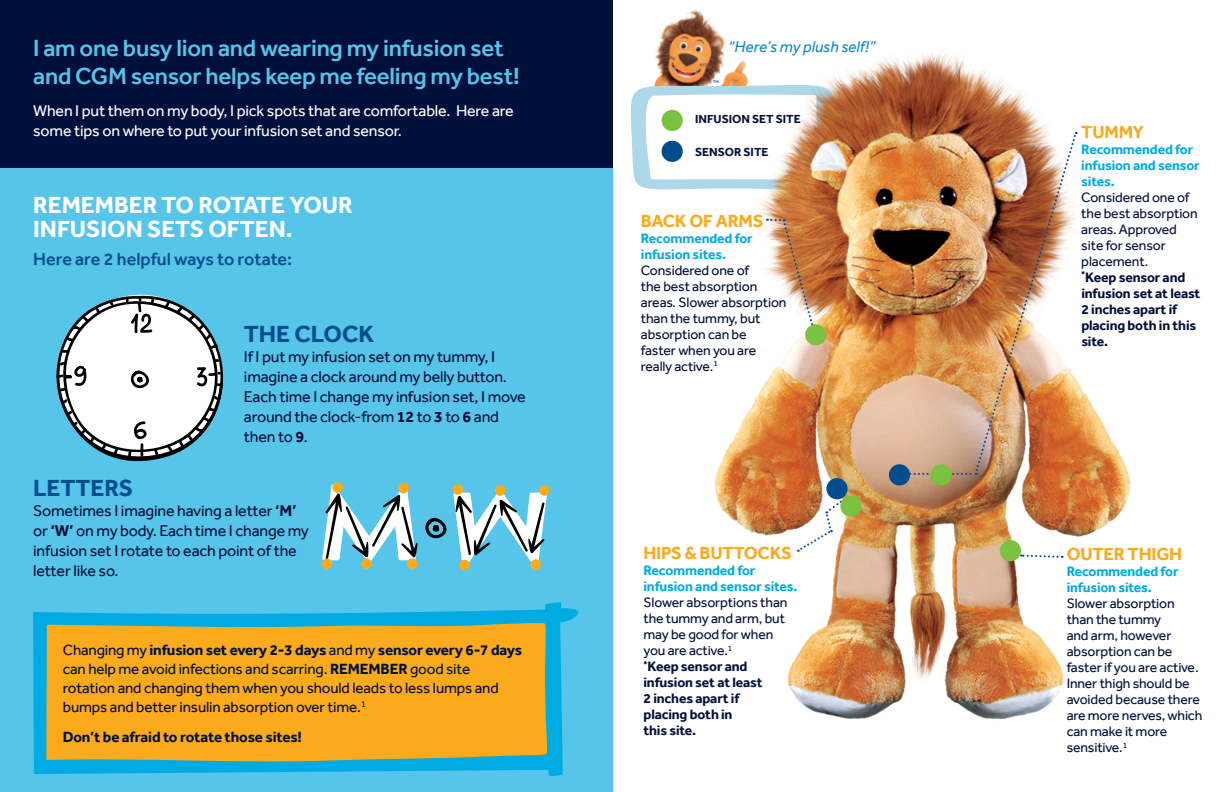
<style>
.page{position:relative;width:1224px;height:792px;background:#fff}
.page>*{position:absolute;margin:0;border:0;box-sizing:border-box;transform-origin:0 0}
.t1{font:900 106.2px "Acherus Grotesque";color:#fff}
.t2{font:500 24px/28px "Effra";letter-spacing:-.01em;color:#56c5e9}
.t3{font:700 24px/24px "Effra";color:#fff}
.t4{font:700 24px "Effra";color:#034d8e}
.t5{font:700 18px "Effra";letter-spacing:-.01em;color:#faaa1a}
.t6{font:500 17.8px "Effra";color:#034d8e}
.t7{font:16px/20px "Effra";letter-spacing:-.01em;color:#000f3c}
.t8{font:16px/20px "Effra";letter-spacing:-.01em;color:#fff}
.t9{font:italic 16px "Effra";color:#1388ca}
.t10{font:15.2px/19px "Effra";letter-spacing:-.01em;color:#000f3c}
.t11{font:700 15.2px "Effra";letter-spacing:-.01em;color:#000f3c}
.t12{font:14px/16px "Effra";letter-spacing:-.01em;color:#000f3c}
.t13{font:700 14px/16px "Effra";letter-spacing:-.01em;color:#00abe3}
.t14{font:700 12px "Effra";color:#000f3c}
.t15{font:7px "Effra";color:#034d8e}
.s1{font-weight:700}
</style>
<div class="page">
<img style="left:655px;top:10px;width:67px;height:66px">
<svg style="left:630px;top:76px;width:58px;height:114px"></svg>
<img style="left:688px;top:37px;width:443px;height:682px">
<svg style="left:798px;top:500px;width:44px;height:52px"></svg>
<img style="left:902px;top:132px;width:176px;height:343px">
<svg style="left:767px;top:219px;width:50px;height:116px"></svg>
<svg style="left:1021px;top:554px;width:42px;height:5px"></svg>
<div style="left:805px;top:324px;width:21px;height:21px;background:#7bc142;border-radius:50%"></div>
<div style="left:889px;top:464px;width:21px;height:22px;background:#034d8e;border-radius:50%"></div>
<div style="left:930px;top:464px;width:22px;height:22px;background:#7bc142;border-radius:50%"></div>
<div style="left:840px;top:496px;width:22px;height:21px;background:#7bc142;border-radius:50%"></div>
<div style="left:1000px;top:540px;width:21px;height:21px;background:#7bc142;border-radius:50%"></div>
<div style="left:0;top:3px;width:612px;height:789px;background:#56c5e9"></div>
<svg style="left:325px;top:493px;width:92px;height:69px"></svg>
<div style="left:332px;top:482px;width:11px;height:11px;background:#faaa1a;border-radius:50%"></div>
<div style="left:398px;top:483px;width:11px;height:10px;background:#faaa1a;border-radius:50%"></div>
<div style="left:322px;top:559px;width:10px;height:10px;background:#faaa1a;border-radius:50%"></div>
<div style="left:361px;top:559px;width:11px;height:10px;background:#faaa1a;border-radius:50%"></div>
<div style="left:407px;top:559px;width:11px;height:10px;background:#faaa1a;border-radius:50%"></div>
<div style="left:452px;top:484px;width:11px;height:11px;background:#faaa1a;border-radius:50%"></div>
<div style="left:495px;top:485px;width:10px;height:11px;background:#faaa1a;border-radius:50%"></div>
<div style="left:539px;top:485px;width:11px;height:11px;background:#faaa1a;border-radius:50%"></div>
<div style="left:459px;top:560px;width:11px;height:10px;background:#faaa1a;border-radius:50%"></div>
<div style="left:530px;top:559px;width:11px;height:11px;background:#faaa1a;border-radius:50%"></div>
<div style="left:0;top:0;width:612px;height:168px;background:#000f3c"></div>
<svg style="left:56px;top:294px;width:168px;height:168px"></svg>
<svg style="left:33px;top:602px;width:546px;height:174px;background:#b8ad56"></svg>
<div style="left:826px;top:478px;width:22px;height:21px;background:#034d8e;border-radius:50%"></div>
<svg style="left:425px;top:491px;width:122px;height:77px"></svg>
<h2 class="t2" style="left:33px;top:34px;width:488px">I am one busy lion and wearing my infusion set and CGM sensor helps keep me feeling my best!</h2>
<p class="t8" style="left:33px;top:101px;width:482px">When I put them on my body, I pick spots that are comfortable. Here are some tips on where to put your infusion set and sensor.</p>
<h2 class="t3" style="left:33px;top:193px;width:321px">REMEMBER TO ROTATE YOUR<br>INFUSION SETS OFTEN.</h2>
<p class="t6" style="left:33px;top:249px;width:261px">Here are 2 helpful ways to rotate:</p>
<h2 class="t4" style="left:244px;top:319px;width:132px">THE CLOCK</h2>
<p class="t7" style="left:244px;top:347px;width:283px">If I put my infusion set on my tummy, I imagine a clock around my belly button.<br>Each time I change my infusion set, I move around the clock-from <span class="s1">12</span> to <span class="s1">3</span> to <span class="s1">6</span> and then to <span class="s1">9</span>.</p>
<h2 class="t4" style="left:33px;top:474px;width:101px">LETTERS</h2>
<p class="t7" style="left:33px;top:501px;width:277px">Sometimes I imagine having a letter <span class="s1">‘M’ </span>or <span class="s1">‘W’</span> on my body. Each time I change my infusion set I rotate to each point of the letter like so.</p>
<h1 class="t1" style="left:318px;top:431px;width:105px">M</h1>
<p class="t10" style="left:63px;top:640px;width:461px">Changing my <span class="s1">infusion set every 2-3 days</span> and my <span class="s1">sensor every 6-7 days </span>can help me avoid infections and scarring. <span class="s1">REMEMBER</span> good site rotation and changing them when you should leads to less lumps and bumps and better insulin absorption over time.<sup>1</sup></p>
<p class="t11" style="left:63px;top:728px;width:241px">Don’t be afraid to rotate those sites!</p>
<p class="t15" style="left:713px;top:79px;width:8px">™</p>
<p class="t9" style="left:728px;top:37px;width:149px">“Here’s my plush self!”</p>
<p class="t14" style="left:695px;top:112px;width:107px">INFUSION SET SITE</p>
<p class="t14" style="left:695px;top:145px;width:75px">SENSOR SITE</p>
<p class="t5" style="left:641px;top:210px;width:124px">BACK OF ARMS</p>
<p class="t13" style="left:641px;top:230px;width:113px">Recommended for infusion sites.</p>
<p class="t12" style="left:641px;top:262px;width:147px">Considered one of<br>the best absorption areas. Slower absorption than the tummy, but absorption can be<br>faster when you are really active.<sup>1</sup></p>
<p class="t5" style="left:643px;top:542px;width:150px">HIPS &amp; BUTTOCKS</p>
<p class="t13" style="left:643px;top:562px;width:156px">Recommended for infusion and sensor sites.</p>
<p class="t12" style="left:643px;top:594px;width:145px">Slower absorptions than the tummy and arm, but may be good for when you are active.<sup>1<br></sup><sup>*</sup><span class="s1">Keep sensor and infusion set at least<br>2 inches apart if<br>placing both in<br>this site.</span></p>
<p class="t5" style="left:1081px;top:121px;width:64px">TUMMY</p>
<p class="t13" style="left:1081px;top:141px;width:120px">Recommended for infusion and sensor sites.</p>
<p class="t12" style="left:1081px;top:189px;width:121px">Considered one of the best absorption areas. Approved site for sensor placement.<br><sup>*</sup><span class="s1">Keep sensor and infusion set at least<br>2 inches apart if placing both in this site.</span></p>
<p class="t5" style="left:1067px;top:543px;width:117px">OUTER THIGH</p>
<p class="t13" style="left:1067px;top:563px;width:113px">Recommended for infusion sites.</p>
<p class="t12" style="left:1067px;top:596px;width:137px">Slower absorption than the tummy<br>and arm, however absorption can be faster if you are active.<br>Inner thigh should be avoided because there are more nerves, which can make it more sensitive.<sup>1</sup></p>
</div>
